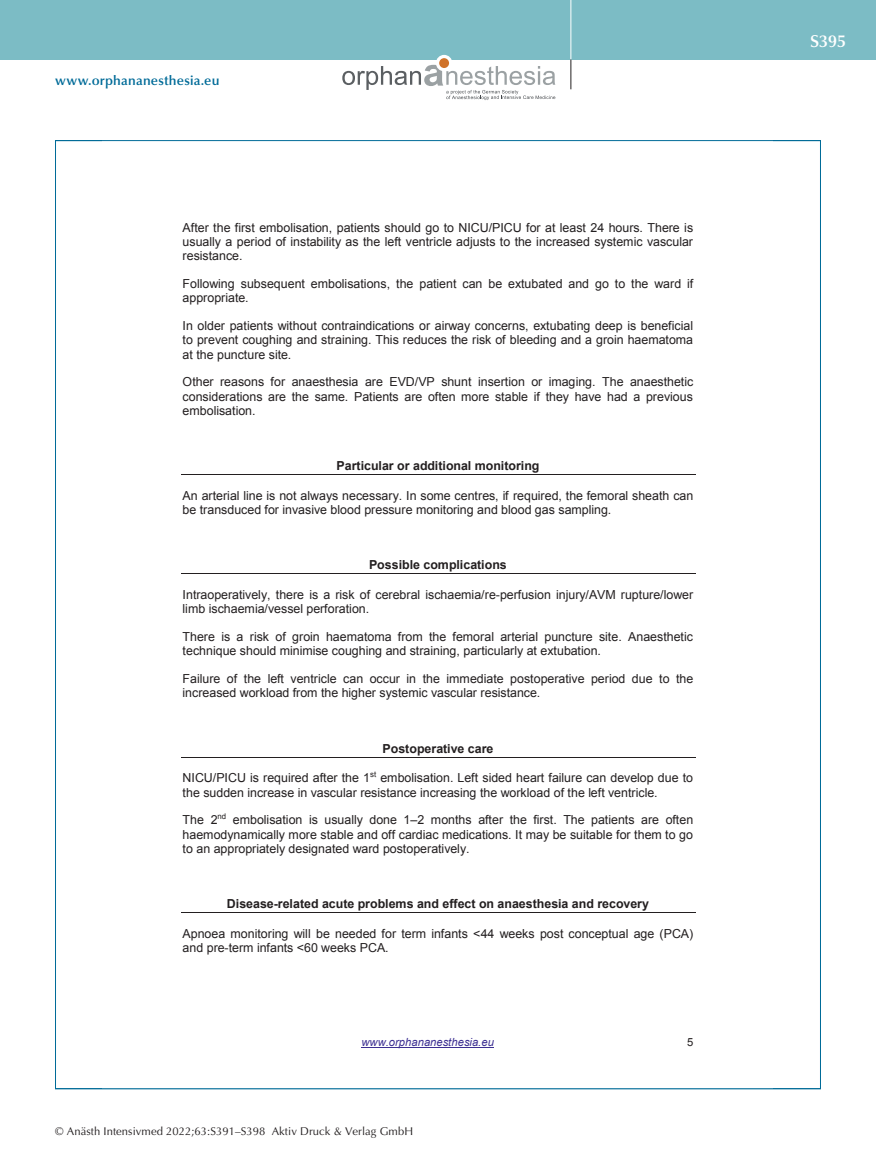
<style>
.page{position:relative;width:876px;height:1174px;background:#fff}
.page>*{position:absolute;margin:0;border:0;box-sizing:border-box;transform-origin:0 0}
.t1{font:600 17.25px "Optima";color:#fff}
.t2{font:600 13.5px "Optima";letter-spacing:.015em;color:#006b98}
.t3{font:12.45px/14.2px "Arial";color:#231f20}
.t4{font:700 12.45px "Arial";color:#231f20}
.t5{font:11.25px "Optima";letter-spacing:.005em;color:#231f20}
.t6{font:italic 11.25px "Arial";color:#3c2f92}
.t7{font:11.25px "Arial";color:#231f20}
.t8{font:7.8px "Arial";color:#231f20}
</style>
<div class="page">
<div style="left:0;top:0;width:876px;height:60px;background:#7cbcc5"></div>
<hr style="left:571px;top:0;width:1px;height:60px;background:#fff">
<svg style="left:571px;top:60px;width:1px;height:29px"></svg>
<svg style="left:436px;top:55px;width:16px;height:16px"></svg>
<div style="left:439px;top:58px;width:10px;height:10px;background:#d0732a;border-radius:50%"></div>
<svg style="left:342px;top:65px;width:213px;height:35px"></svg>
<hr style="left:361px;top:1047px;width:133px;height:1px;background:#3c2f92">
<hr style="left:181px;top:474px;width:514px;height:1px;background:#231f20">
<hr style="left:181px;top:573px;width:514px;height:1px;background:#231f20">
<hr style="left:181px;top:756px;width:514px;height:1px;background:#231f20">
<hr style="left:181px;top:912px;width:514px;height:1px;background:#231f20">
<p class="t2" style="left:55px;top:73px;width:166px">www.orphananesthesia.eu</p>
<p class="t3" style="left:183px;top:220px;width:512px;text-align:justify">After the first embolisation, patients should go to NICU/PICU for at least 24 hours. There is usually a period of instability as the left ventricle adjusts to the increased systemic vascular resistance.</p>
<p class="t3" style="left:183px;top:277px;width:512px">Following subsequent embolisations, the patient can be extubated and go to the ward if appropriate.</p>
<p class="t3" style="left:183px;top:319px;width:512px;text-align:justify">In older patients without contraindications or airway concerns, extubating deep is beneficial to prevent coughing and straining. This reduces the risk of bleeding and a groin haematoma at the puncture site.</p>
<p class="t3" style="left:183px;top:375px;width:512px;text-align:justify">Other reasons for anaesthesia are EVD/VP shunt insertion or imaging. The anaesthetic considerations are the same. Patients are often more stable if they have had a previous embolisation.</p>
<p class="t4" style="left:336px;top:457px;width:204px">Particular or additional monitoring</p>
<p class="t3" style="left:183px;top:488px;width:512px">An arterial line is not always necessary. In some centres, if required, the femoral sheath can be transduced for invasive blood pressure monitoring and blood gas sampling.</p>
<p class="t4" style="left:369px;top:557px;width:139px">Possible complications</p>
<p class="t3" style="left:183px;top:587px;width:512px">Intraoperatively, there is a risk of cerebral ischaemia/re-perfusion injury/AVM rupture/lower limb ischaemia/vessel perforation.</p>
<p class="t3" style="left:183px;top:629px;width:512px">There is a risk of groin haematoma from the femoral arterial puncture site. Anaesthetic technique should minimise coughing and straining, particularly at extubation.</p>
<p class="t3" style="left:183px;top:671px;width:512px">Failure of the left ventricle can occur in the immediate postoperative period due to the increased workload from the higher systemic vascular resistance.</p>
<p class="t4" style="left:383px;top:740px;width:112px">Postoperative care</p>
<p class="t3" style="left:183px;top:771px;width:189px">NICU/PICU is required after the 1</p>
<p class="t8" style="left:370px;top:768px;width:8px">st</p>
<p class="t3" style="left:183px;top:771px;width:512px;text-indent:198px">embolisation. Left sided heart failure can develop due to the sudden increase in vascular resistance increasing the workload of the left ventricle.</p>
<p class="t3" style="left:183px;top:813px;width:36px">The 2</p>
<p class="t8" style="left:218px;top:810px;width:10px">nd</p>
<p class="t3" style="left:183px;top:813px;width:512px;text-align:justify;text-indent:50px">embolisation is usually done 1–2 months after the first. The patients are often haemodynamically more stable and off cardiac medications. It may be suitable for them to go to an appropriately designated ward postoperatively.</p>
<p class="t4" style="left:227px;top:895px;width:424px">Disease-related acute problems and effect on anaesthesia and recovery</p>
<p class="t3" style="left:183px;top:926px;width:512px">Apnoea monitoring will be needed for term infants &lt;44 weeks post conceptual age (PCA) and pre-term infants &lt;60 weeks PCA.</p>
<p class="t6" style="left:361px;top:1035px;width:134px">www.orphananesthesia.eu</p>
<p class="t7" style="left:687px;top:1035px;width:8px">5</p>
<p class="t5" style="left:55px;top:1125px;width:359px">© Anästh Intensivmed 2022;63:S391–S398 Aktiv Druck &amp; Verlag GmbH</p>
<h1 class="t1" style="left:810px;top:31px;width:38px">S395</h1>
</div>
